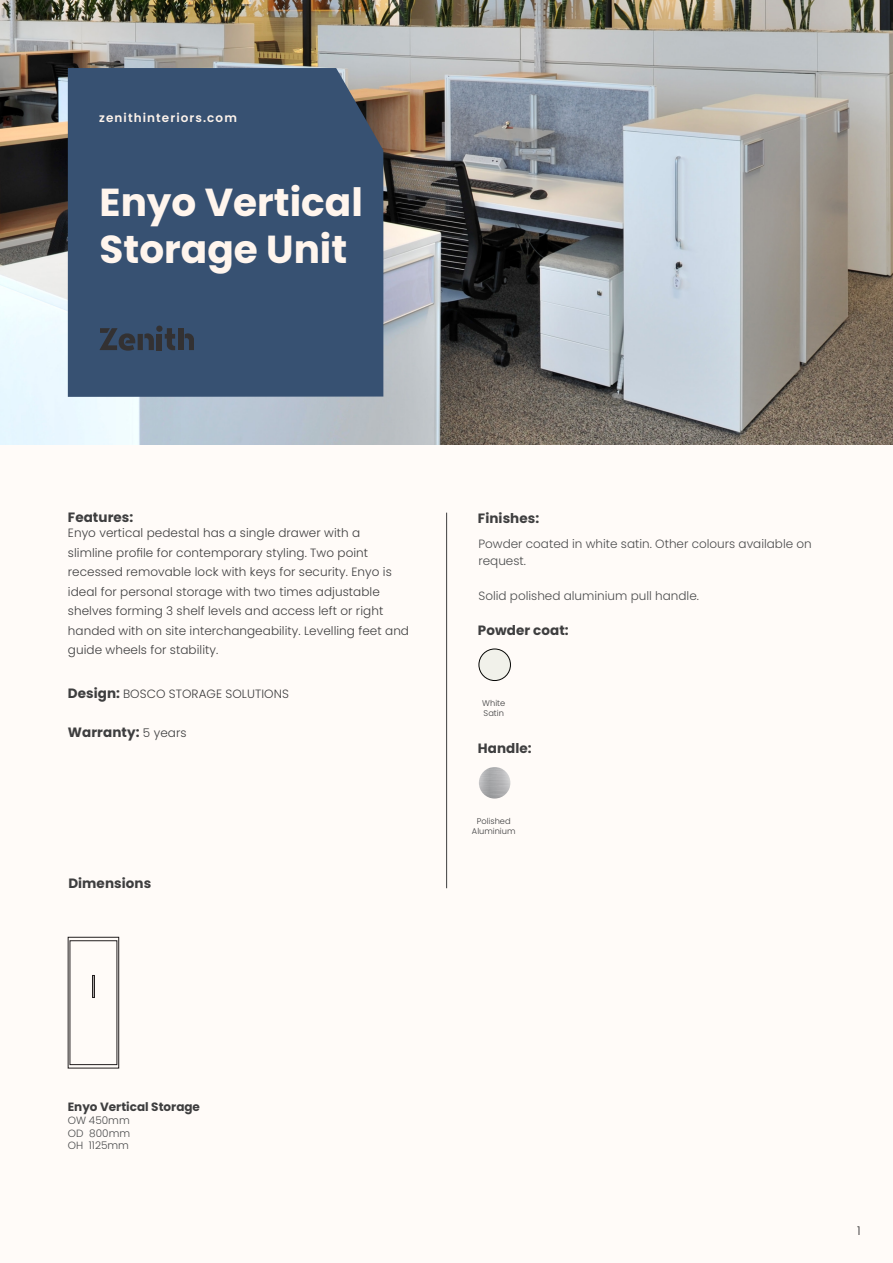
<style>
.page{position:relative;width:893px;height:1263px;background:#fffbf8}
.page>*{position:absolute;margin:0;border:0;box-sizing:border-box;transform-origin:0 0}
.PRODUCT_NAME{font:700 39px "Poppins";color:#fff5ed}
.COPY{font:700 13.5px "Poppins";letter-spacing:.005em;color:#3e3e3f}
.COPY-2{font:300 12px/19.5px "Poppins";letter-spacing:.005em;color:#3e3e3f}
.t1{font:300 12px/16.5px "Poppins";color:#4b4c4d}
.WEBSITE_TOP_LEFT{font:600 12px "Poppins";letter-spacing:.09em;color:#fdf3eb}
.t2{font:700 12px "Poppins";color:#3e3e3f}
.t3{font:300 12px "Poppins";color:#312f30}
.t4{font:300 10.5px/12.6px "Poppins";color:#4b4c4d;text-align:justify}
.COLOURS_SPECS{font:300 8.25px "Poppins";color:#3e3e3f}
.s1{font-weight:700;font-size:13.5px}
.s2{font-weight:300;font-size:12px}
</style>
<div class="page">
<img style="left:0;top:0;width:893px;height:444px">
<div style="left:68px;top:68px;width:315px;height:329px;background:#375172"></div>
<div style="left:157px;top:334px;width:5px;height:16px;background:#333132"></div>
<div style="left:156px;top:326px;width:7px;height:6px;background:#333132;border-radius:50%"></div>
<svg style="left:165px;top:328px;width:10px;height:23px"></svg>
<div style="left:178px;top:328px;width:5px;height:22px;background:#333132"></div>
<svg style="left:185px;top:333px;width:9px;height:17px"></svg>
<svg style="left:100px;top:328px;width:54px;height:23px"></svg>
<hr style="left:446px;top:513px;width:1px;height:375px;background:#3e3e3f">
<img style="left:479px;top:649px;width:31px;height:31px;border-radius:16px">
<div style="left:479px;top:649px;width:32px;height:32px;border:1px solid #050604;border-radius:50%"></div>
<img style="left:479px;top:767px;width:31px;height:31px;border-radius:16px">
<svg style="left:68px;top:937px;width:51px;height:131px"></svg>
<p class="WEBSITE_TOP_LEFT" style="left:99px;top:111px;width:139px">zenithinteriors.com</p>
<p class="PRODUCT_NAME" style="left:100px;top:180px;width:265px">Enyo Vertical</p>
<p class="PRODUCT_NAME" style="left:100px;top:227px;width:249px">Storage Unit</p>
<p class="COPY" style="left:68px;top:510px;width:67px">Features:</p>
<p class="COPY-2" style="left:68px;top:523px;width:343px">Enyo vertical pedestal has a single drawer with a<br>slimline profile for contemporary styling. Two point recessed removable lock with keys for security. Enyo is ideal for personal storage with two times adjustable shelves forming 3 shelf levels and access left or right handed with on site interchangeability. Levelling feet and guide wheels for stability.</p>
<p class="COPY-2" style="left:68px;top:684px;width:222px"><span class="s1">Design:</span> BOSCO STORAGE SOLUTIONS</p>
<p class="COPY" style="left:68px;top:725px;width:120px">Warranty: <span class="s2">5 years</span></p>
<p class="COPY" style="left:68px;top:875px;width:84px">Dimensions</p>
<p class="COPY" style="left:478px;top:510px;width:63px">Finishes:</p>
<p class="t1" style="left:478px;top:536px;width:335px">Powder coated in white satin. Other colours available on request.</p>
<p class="t1" style="left:478px;top:588px;width:222px">Solid polished aluminium pull handle.</p>
<p class="COPY" style="left:478px;top:622px;width:92px">Powder coat:</p>
<p class="COLOURS_SPECS" style="left:482px;top:699px;width:25px">White</p>
<p class="COLOURS_SPECS" style="left:484px;top:708px;width:22px">Satin</p>
<p class="COPY" style="left:478px;top:740px;width:55px">Handle:</p>
<p class="COLOURS_SPECS" style="left:477px;top:817px;width:35px">Polished</p>
<p class="COLOURS_SPECS" style="left:472px;top:826px;width:45px">Aluminium</p>
<p class="t2" style="left:68px;top:1100px;width:134px">Enyo Vertical Storage</p>
<p class="t4" style="left:68px;top:1114px;width:64px">OW 450mm OD 800mm OH 1125mm</p>
<p class="t3" style="left:857px;top:1224px;width:5px">1</p>
</div>
